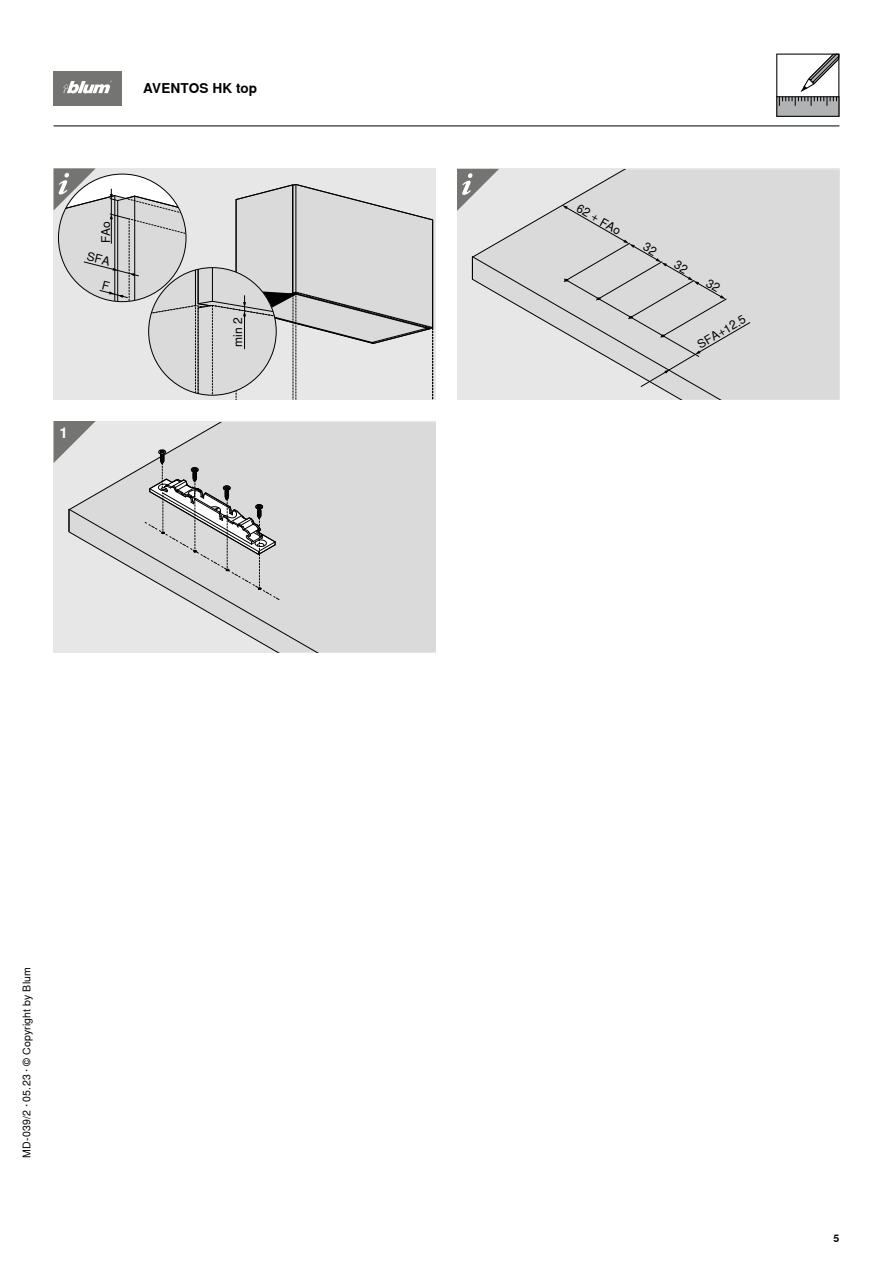
<style>
.page{position:relative;width:893px;height:1263px;background:#fff}
.page>*{position:absolute;margin:0;border:0;box-sizing:border-box;transform-origin:0 0}
.t1{font:700 15px "Nimbus Sans Global";color:#fff}
.t2{font:700 13.5px "Nimbus Sans Global";letter-spacing:.01em;color:#000}
.t3{font:12px "Nimbus Sans Global";color:#000}
.t4{font:10.5px "Nimbus Sans Global";letter-spacing:.02em;color:#000}
.t5{font:700 10.5px "Nimbus Sans Global";color:#000}
</style>
<div class="page">
<div style="left:54px;top:71px;width:68px;height:34px;background:#747473"></div>
<svg style="left:63px;top:80px;width:49px;height:14px"></svg>
<svg style="left:776px;top:54px;width:63px;height:63px"></svg>
<div style="left:457px;top:168px;width:382px;height:232px;background:#e7e7e7"></div>
<svg style="left:473px;top:170px;width:366px;height:86px"></svg>
<svg style="left:472px;top:256px;width:367px;height:143px"></svg>
<div style="left:54px;top:421px;width:382px;height:231px;background:#e7e7e7"></div>
<svg style="left:69px;top:422px;width:367px;height:87px"></svg>
<svg style="left:68px;top:509px;width:368px;height:143px"></svg>
<svg style="left:144px;top:449px;width:136px;height:151px"></svg>
<svg style="left:457px;top:169px;width:42px;height:42px"></svg>
<svg style="left:54px;top:421px;width:42px;height:42px"></svg>
<hr style="left:54px;top:126px;width:785px;height:1px;background:#000">
<svg style="left:562px;top:205px;width:188px;height:182px"></svg>
<svg style="left:54px;top:168px;width:379px;height:231px"></svg>
<p class="t2" style="left:143px;top:80px;width:116px">AVENTOS HK top</p>
<p class="t3" style="left:99px;top:243px;width:24px;rotate:-90deg">FAo</p>
<h1 class="t1" style="left:59px;top:424px;width:10px">1</h1>
<p class="t3" style="left:231px;top:347px;width:31px;rotate:-90deg">min 2</p>
<p class="t4" style="left:21px;top:1158px;width:192px;rotate:-90deg">MD-039/2 · 05.23 · © Copyright by Blum</p>
<p class="t3" style="left:581px;top:201px;width:51px;rotate:30deg">62 + FAo</p>
<p class="t3" style="left:695px;top:339px;width:55px;rotate:-30deg">SFA+12.5</p>
<p class="t5" style="left:833px;top:1232px;width:7px">5</p>
</div>
